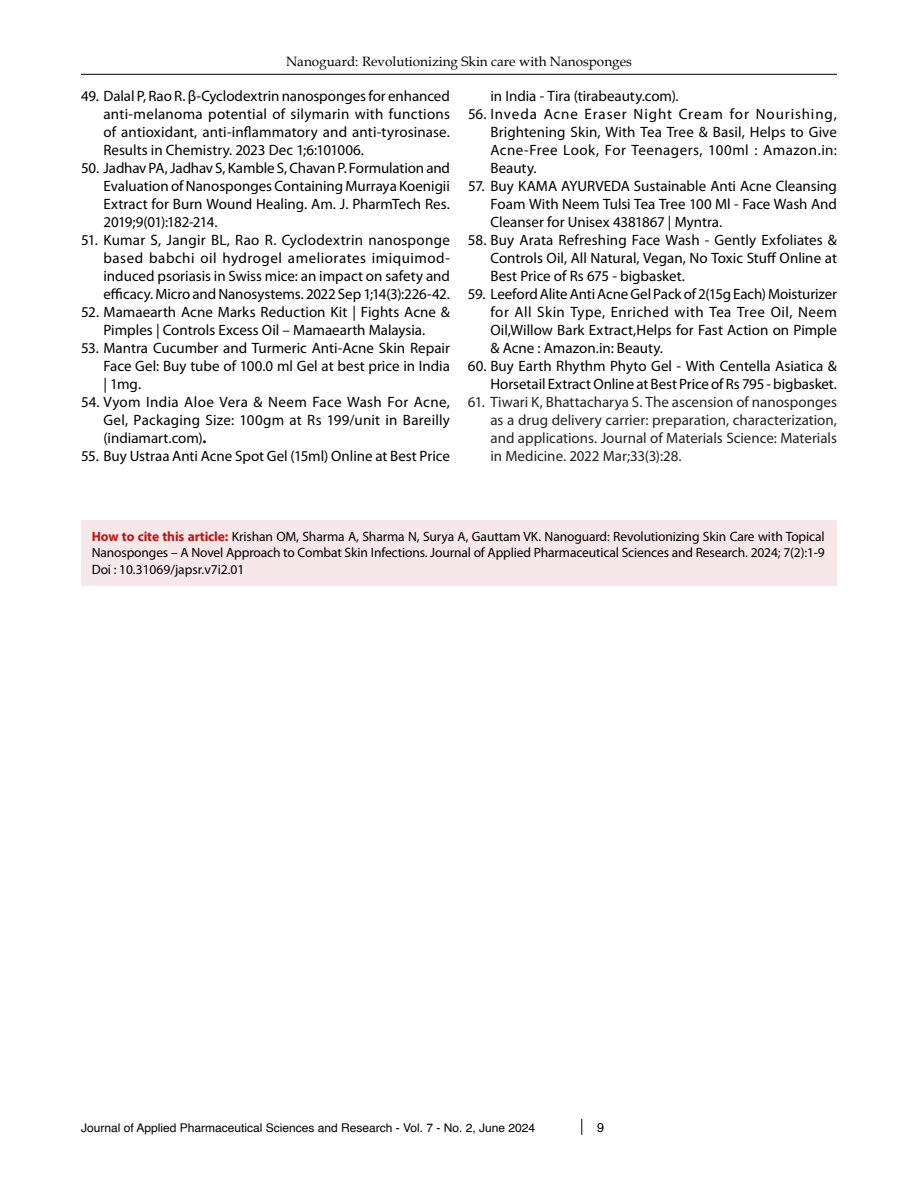
<style>
.page{position:relative;width:918px;height:1188px;background:#fff}
.page>*{position:absolute;margin:0;border:0;box-sizing:border-box;transform-origin:0 0}
.t1{font:15px/18px "Myriad Pro";color:#000;text-align:justify}
.t2{font:15px/18px "Myriad Pro";color:#222;text-align:justify}
.t3{font:13.5px/16.2px "Myriad Pro";letter-spacing:-.01em;color:#000;text-align:justify}
.t4{font:13.5px "Book Antiqua";color:#000}
.t5{font:12.75px "Helvetica";color:#000}
.t6{font:12px "Helvetica";color:#000}
.s1{font-weight:700}
.s2{font-weight:700;color:#ba1616}
</style>
<div class="page">
<hr style="left:81px;top:74px;width:756px;height:1px;background:#000">
<svg style="left:581px;top:1119px;width:1px;height:16px"></svg>
<div style="left:81px;top:520px;width:755px;height:66px;background:#f6e7e8"></div>
<p class="t4" style="left:286px;top:52px;width:347px">Nanoguard: Revolutionizing Skin care with Nanosponges</p>
<p class="t1" style="left:104px;top:87px;width:348px;text-indent:-22px">49. Dalal P, Rao R. β-Cyclodextrin nanosponges for enhanced anti-melanoma potential of silymarin with functions of antioxidant, anti-inflammatory and anti-tyrosinase.<br>Results in Chemistry. 2023 Dec 1;6:101006.</p>
<p class="t1" style="left:104px;top:159px;width:348px;text-indent:-22px">50. Jadhav PA, Jadhav S, Kamble S, Chavan P. Formulation and Evaluation of Nanosponges Containing Murraya Koenigii Extract for Burn Wound Healing. Am. J. PharmTech Res.<br>2019;9(01):182-214.</p>
<p class="t1" style="left:104px;top:231px;width:348px;text-indent:-22px">51. Kumar S, Jangir BL, Rao R. Cyclodextrin nanosponge based babchi oil hydrogel ameliorates imiquimod&shy;induced psoriasis in Swiss mice: an impact on safety and efficacy. Micro and Nanosystems. 2022 Sep 1;14(3):226-42.</p>
<p class="t1" style="left:81px;top:303px;width:371px;text-align:center">52. Mamaearth Acne Marks Reduction Kit | Fights Acne &amp;<br>Pimples | Controls Excess Oil – Mamaearth Malaysia.</p>
<p class="t1" style="left:104px;top:339px;width:348px;text-indent:-22px">53. Mantra Cucumber and Turmeric Anti-Acne Skin Repair Face Gel: Buy tube of 100.0 ml Gel at best price in India | 1mg.</p>
<p class="t1" style="left:104px;top:393px;width:348px;text-indent:-22px">54. Vyom India Aloe Vera &amp; Neem Face Wash For Acne, Gel, Packaging Size: 100gm at Rs 199/unit in Bareilly (indiamart.com)<span class="s1">.</span></p>
<p class="t1" style="left:81px;top:447px;width:370px">55. Buy Ustraa Anti Acne Spot Gel (15ml) Online at Best Price</p>
<p class="t1" style="left:490px;top:87px;width:190px">in India - Tira (tirabeauty.com).</p>
<p class="t1" style="left:490px;top:105px;width:348px;text-indent:-22px">56. Inveda Acne Eraser Night Cream for Nourishing, Brightening Skin, With Tea Tree &amp; Basil, Helps to Give Acne-Free Look, For Teenagers, 100ml : Amazon.in:<br>Beauty.</p>
<p class="t1" style="left:490px;top:177px;width:348px;text-indent:-22px">57. Buy KAMA AYURVEDA Sustainable Anti Acne Cleansing Foam With Neem Tulsi Tea Tree 100 Ml - Face Wash And Cleanser for Unisex 4381867 | Myntra.</p>
<p class="t1" style="left:490px;top:231px;width:348px;text-indent:-22px">58. Buy Arata Refreshing Face Wash - Gently Exfoliates &amp; Controls Oil, All Natural, Vegan, No Toxic Stuff Online at Best Price of Rs 675 - bigbasket.</p>
<p class="t1" style="left:490px;top:285px;width:348px;text-indent:-22px">59. Leeford Alite Anti Acne Gel Pack of 2(15g Each) Moisturizer for All Skin Type, Enriched with Tea Tree Oil, Neem Oil,Willow Bark Extract,Helps for Fast Action on Pimple &amp; Acne : Amazon.in: Beauty.</p>
<p class="t1" style="left:468px;top:357px;width:370px;text-align:right">60. Buy Earth Rhythm Phyto Gel - With Centella Asiatica &amp;<br>Horsetail Extract Online at Best Price of Rs 795 - bigbasket.</p>
<p class="t2" style="left:490px;top:393px;width:348px;text-indent:-22px">61. Tiwari K, Bhattacharya S. The ascension of nanosponges as a drug delivery carrier: preparation, characterization, and applications. Journal of Materials Science: Materials in Medicine. 2022 Mar;33(3):28.</p>
<p class="t3" style="left:92px;top:528px;width:734px"><span class="s2">How to cite this article:</span> Krishan OM, Sharma A, Sharma N, Surya A, Gauttam VK. Nanoguard: Revolutionizing Skin Care with Topical Nanosponges – A Novel Approach to Combat Skin Infections. Journal of Applied Pharmaceutical Sciences and Research. 2024; 7(2):1-9<br>Doi : 10.31069/japsr.v7i2.01</p>
<p class="t6" style="left:81px;top:1118px;width:456px">Journal of Applied Pharmaceutical Sciences and Research - Vol. 7 - No. 2, June 2024</p>
<p class="t5" style="left:597px;top:1118px;width:9px">9</p>
</div>
